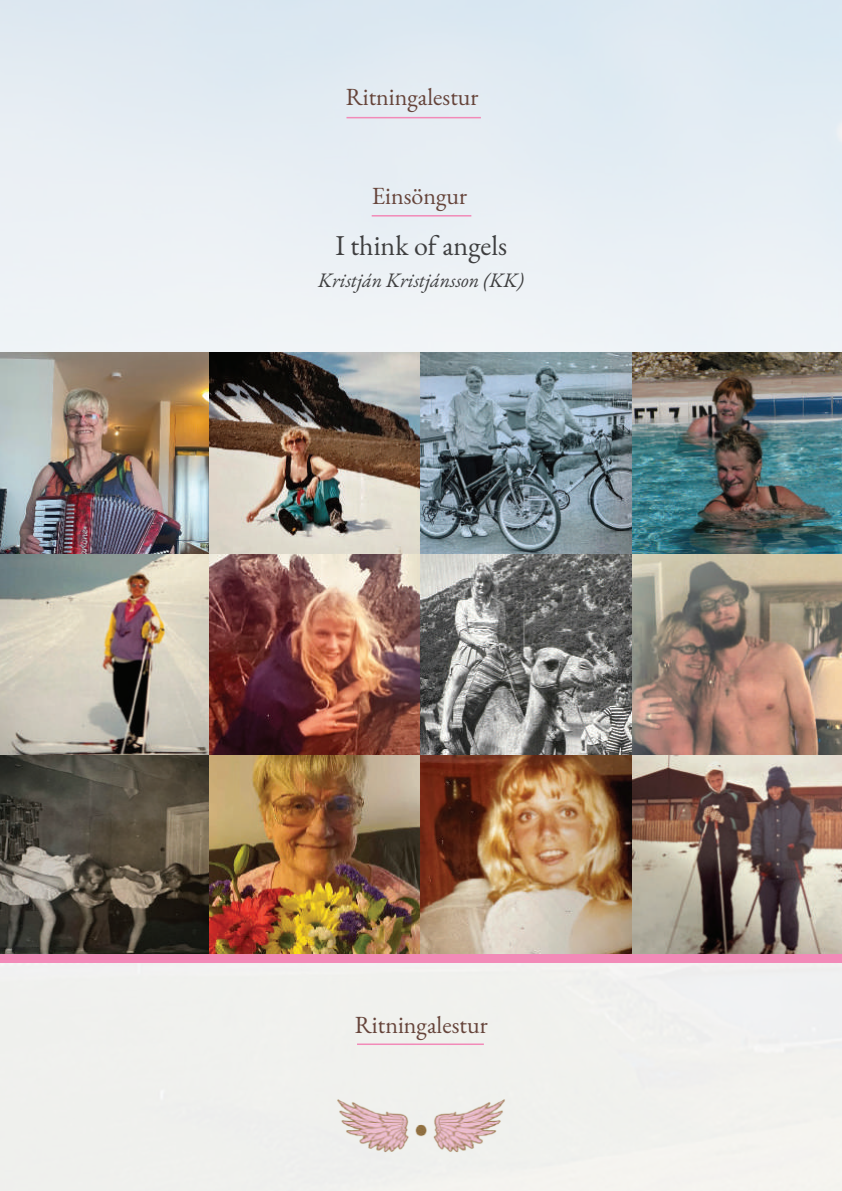
<style>
.page{position:relative;width:842px;height:1191px;background:#fff}
.page>*{position:absolute;margin:0;border:0;box-sizing:border-box;transform-origin:0 0}
.t1{font:28px "EB Garamond";color:#3e3e3f}
.t2{font:24px "EB Garamond";color:#654339}
.t3{font:italic 20px "EB Garamond";color:#3e3e3f}
</style>
<div class="page">
<img style="left:128px;top:1092px;width:586px;height:65px">
<hr style="left:357px;top:1043px;width:127px;height:2px;background:#f28ab8">
<hr style="left:372px;top:215px;width:99px;height:1px;background:#f28ab8">
<img style="left:0;top:352px;width:842px;height:602px">
<hr style="left:346px;top:117px;width:135px;height:1px;background:#f28ab8">
<div style="left:0;top:954px;width:842px;height:8px;background:#f28ab8"></div>
<p class="t2" style="left:346px;top:82px;width:134px">Ritningalestur</p>
<p class="t2" style="left:372px;top:180px;width:97px">Einsöngur</p>
<p class="t1" style="left:335px;top:227px;width:173px">I think of angels</p>
<p class="t3" style="left:318px;top:268px;width:207px">Kristján Kristjánsson (KK)</p>
<p class="t2" style="left:355px;top:1009px;width:134px">Ritningalestur</p>
</div>
